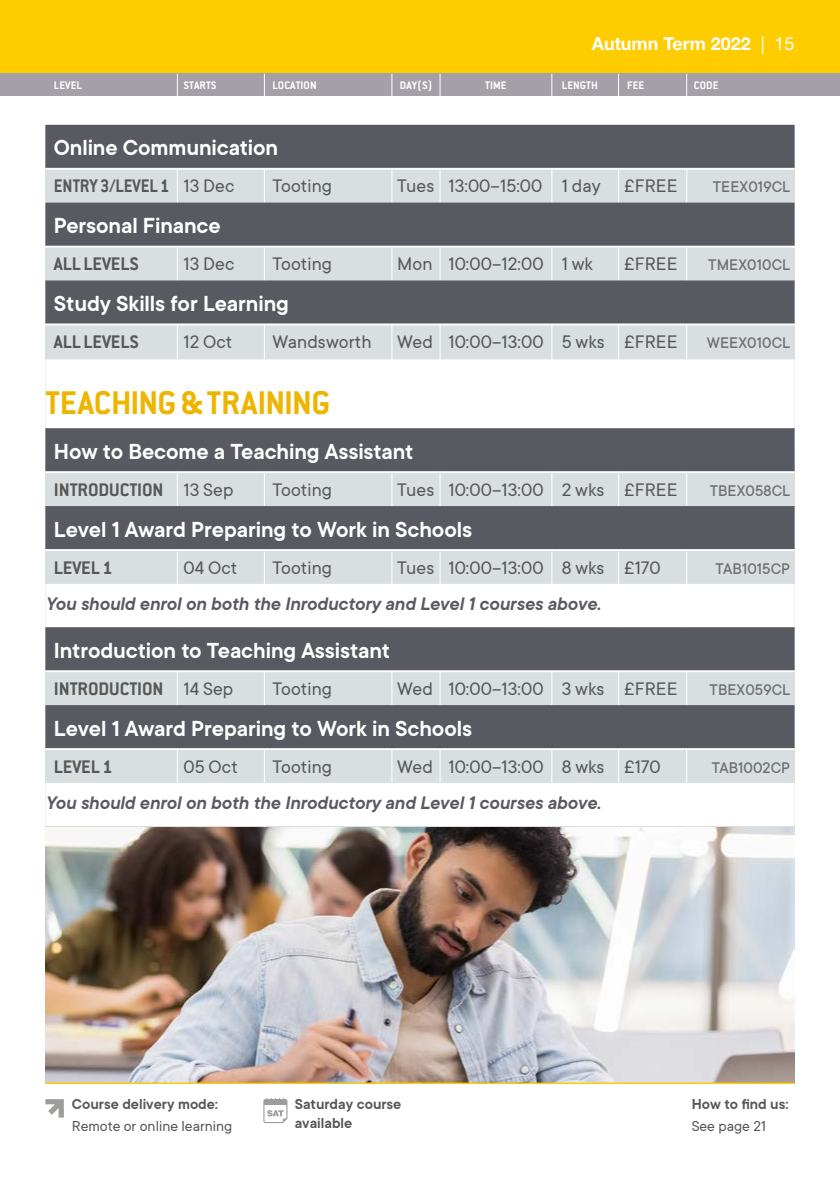
<style>
.page{position:relative;width:840px;height:1191px;background:#fff}
.page>*{position:absolute;margin:0;border:0;box-sizing:border-box;transform-origin:0 0}
.Headline{font:700 36px "Conduit ITC Std";letter-spacing:-.015em;color:#edb500}
.Course_Title__W{font:600 24px "TT Commons";letter-spacing:-.005em;color:#fff}
.Instance{font:20px "TT Commons";letter-spacing:.005em;color:#575756}
.Course_Title__W-2{font:italic 600 20px "TT Commons";letter-spacing:-.005em;color:#585961}
.Instance-2{font:700 20px "Conduit ITC Std";letter-spacing:-.005em;color:#575756}
.Instance-3{font:700 20px "Conduit ITC Std";letter-spacing:-.005em;color:#575756;scale:.92 1}
.t1{font:700 18px "Helvetica Neue LT Std";color:#fff}
.Instance-4{font:500 17px "TT Commons";letter-spacing:.005em;color:#706f6f}
.t2{font:600 15.8px/19px "TT Commons";color:#575756}
.t3{font:15.8px "TT Commons";color:#575756}
.t4{font:700 12px "Conduit ITC Std";letter-spacing:.005em;color:#fff}
.s1{font-weight:400}
.s2{font-family:"TT Commons";font-weight:400}
</style>
<div class="page">
<div style="left:45px;top:125px;width:749px;height:958px;background:#d9dfe1"></div>
<hr style="left:685px;top:125px;width:1px;height:957px;background:#fff">
<hr style="left:177px;top:125px;width:1px;height:957px;background:#fff">
<hr style="left:264px;top:125px;width:1px;height:957px;background:#fff">
<hr style="left:391px;top:125px;width:1px;height:957px;background:#fff">
<hr style="left:439px;top:125px;width:1px;height:957px;background:#fff">
<hr style="left:551px;top:125px;width:1px;height:957px;background:#fff">
<hr style="left:617px;top:125px;width:1px;height:957px;background:#fff">
<div style="left:0;top:0;width:839px;height:74px;background:#fc0"></div>
<div style="left:45px;top:125px;width:749px;height:43px;background:#585961"></div>
<hr style="left:45px;top:168px;width:749px;height:2px;background:#fff">
<div style="left:45px;top:203px;width:749px;height:43px;background:#585961"></div>
<hr style="left:45px;top:246px;width:749px;height:1px;background:#fff">
<div style="left:45px;top:280px;width:749px;height:43px;background:#585961"></div>
<hr style="left:45px;top:324px;width:749px;height:1px;background:#fff">
<div style="left:45px;top:359px;width:749px;height:94px;background:#fff"></div>
<div style="left:45px;top:428px;width:749px;height:43px;background:#585961"></div>
<hr style="left:45px;top:471px;width:749px;height:2px;background:#fff">
<div style="left:45px;top:506px;width:749px;height:43px;background:#585961"></div>
<hr style="left:45px;top:549px;width:749px;height:2px;background:#fff">
<div style="left:45px;top:584px;width:749px;height:43px;background:#fff"></div>
<div style="left:45px;top:627px;width:749px;height:43px;background:#585961"></div>
<hr style="left:45px;top:670px;width:749px;height:2px;background:#fff">
<div style="left:45px;top:705px;width:749px;height:43px;background:#585961"></div>
<hr style="left:45px;top:748px;width:749px;height:2px;background:#fff">
<div style="left:45px;top:783px;width:749px;height:43px;background:#fff"></div>
<img style="left:45px;top:827px;width:749px;height:255px">
<div style="left:0;top:74px;width:839px;height:22px;background:#a3a1a7"></div>
<hr style="left:45px;top:1082px;width:749px;height:2px;background:#fc0">
<svg style="left:177px;top:74px;width:1px;height:22px"></svg>
<svg style="left:264px;top:74px;width:1px;height:22px"></svg>
<svg style="left:391px;top:74px;width:1px;height:22px"></svg>
<svg style="left:439px;top:74px;width:1px;height:22px"></svg>
<svg style="left:551px;top:74px;width:1px;height:22px"></svg>
<svg style="left:45px;top:1099px;width:19px;height:18px"></svg>
<svg style="left:263px;top:1098px;width:24px;height:25px"></svg>
<p class="t1" style="left:591px;top:33px;width:204px">Autumn Term 2022 <span class="s1">| 15</span></p>
<p class="t4" style="left:54px;top:78px;width:30px">LEVEL</p>
<p class="t4" style="left:183px;top:78px;width:34px">STARTS</p>
<p class="t4" style="left:272px;top:78px;width:46px">LOCATION</p>
<p class="t4" style="left:399px;top:78px;width:34px">DAY(S)</p>
<p class="t4" style="left:485px;top:78px;width:23px">TIME</p>
<p class="t4" style="left:561px;top:78px;width:38px">LENGTH</p>
<p class="t4" style="left:626px;top:78px;width:19px">FEE</p>
<p class="t4" style="left:693px;top:78px;width:26px">CODE</p>
<p class="Course_Title__W" style="left:54px;top:132px;width:226px">Online Communication</p>
<p class="Instance-3" style="left:54px;top:174px;width:198px">ENTRY 3/LEVEL 1 <span class="s2">13 Dec</span></p>
<p class="Instance" style="left:272px;top:174px;width:61px">Tooting</p>
<p class="Instance" style="left:397px;top:174px;width:282px">Tues 13:00–15:00 1 day £FREE</p>
<p class="Instance-4" style="left:712px;top:176px;width:79px">TEEX019CL</p>
<p class="Course_Title__W" style="left:54px;top:210px;width:168px">Personal Finance</p>
<p class="Instance-2" style="left:54px;top:252px;width:86px">ALL LEVELS</p>
<p class="Instance" style="left:183px;top:251px;width:52px">13 Dec</p>
<p class="Instance" style="left:272px;top:251px;width:61px">Tooting</p>
<p class="Instance" style="left:397px;top:251px;width:197px">Mon 10:00–12:00 1 wk</p>
<p class="Instance" style="left:623px;top:251px;width:55px">£FREE</p>
<p class="Instance-4" style="left:707px;top:254px;width:83px">TMEX010CL</p>
<p class="Course_Title__W" style="left:54px;top:288px;width:236px">Study Skills for Learning</p>
<p class="Instance-2" style="left:54px;top:330px;width:86px">ALL LEVELS</p>
<p class="Instance" style="left:183px;top:329px;width:50px">12 Oct</p>
<p class="Instance" style="left:272px;top:329px;width:101px">Wandsworth</p>
<p class="Instance" style="left:397px;top:329px;width:282px">Wed 10:00–13:00 5 wks £FREE</p>
<p class="Instance-4" style="left:706px;top:332px;width:85px">WEEX010CL</p>
<p class="Headline" style="left:45px;top:381px;width:286px">TEACHING &amp; TRAINING</p>
<p class="Course_Title__W" style="left:54px;top:436px;width:361px">How to Become a Teaching Assistant</p>
<p class="Instance-2" style="left:54px;top:477px;width:181px">INTRODUCTION <span class="s2">13 Sep</span></p>
<p class="Instance" style="left:272px;top:477px;width:61px">Tooting</p>
<p class="Instance" style="left:397px;top:477px;width:282px">Tues 10:00–13:00 2 wks £FREE</p>
<p class="Instance-4" style="left:709px;top:480px;width:82px">TBEX058CL</p>
<p class="Course_Title__W" style="left:54px;top:514px;width:419px">Level 1 Award Preparing to Work in Schools</p>
<p class="Instance-2" style="left:54px;top:555px;width:60px">LEVEL 1</p>
<p class="Instance" style="left:183px;top:555px;width:55px">04 Oct</p>
<p class="Instance" style="left:272px;top:555px;width:61px">Tooting</p>
<p class="Instance" style="left:397px;top:555px;width:265px">Tues 10:00–13:00 8 wks £170</p>
<p class="Instance-4" style="left:715px;top:557px;width:76px">TAB1015CP</p>
<p class="Course_Title__W-2" style="left:45px;top:591px;width:556px">You should enrol on both the Inroductory and Level 1 courses above.</p>
<p class="Course_Title__W" style="left:54px;top:635px;width:337px">Introduction to Teaching Assistant</p>
<p class="Instance-2" style="left:54px;top:676px;width:181px">INTRODUCTION <span class="s2">14 Sep</span></p>
<p class="Instance" style="left:272px;top:676px;width:61px">Tooting</p>
<p class="Instance" style="left:397px;top:676px;width:282px">Wed 10:00–13:00 3 wks £FREE</p>
<p class="Instance-4" style="left:709px;top:679px;width:82px">TBEX059CL</p>
<p class="Course_Title__W" style="left:54px;top:713px;width:419px">Level 1 Award Preparing to Work in Schools</p>
<p class="Instance-2" style="left:54px;top:754px;width:60px">LEVEL 1</p>
<p class="Instance" style="left:183px;top:754px;width:56px">05 Oct</p>
<p class="Instance" style="left:272px;top:754px;width:61px">Tooting</p>
<p class="Instance" style="left:397px;top:754px;width:265px">Wed 10:00–13:00 8 wks £170</p>
<p class="Instance-4" style="left:711px;top:756px;width:80px">TAB1002CP</p>
<p class="Course_Title__W-2" style="left:45px;top:790px;width:556px">You should enrol on both the Inroductory and Level 1 courses above.</p>
<p class="t2" style="left:72px;top:1094px;width:148px">Course delivery mode:</p>
<p class="t3" style="left:72px;top:1115px;width:162px">Remote or online learning</p>
<p class="t2" style="left:295px;top:1094px;width:108px">Saturday course available</p>
<p class="t2" style="left:691px;top:1094px;width:98px">How to find us:</p>
<p class="t3" style="left:691px;top:1115px;width:76px">See page 21</p>
</div>
